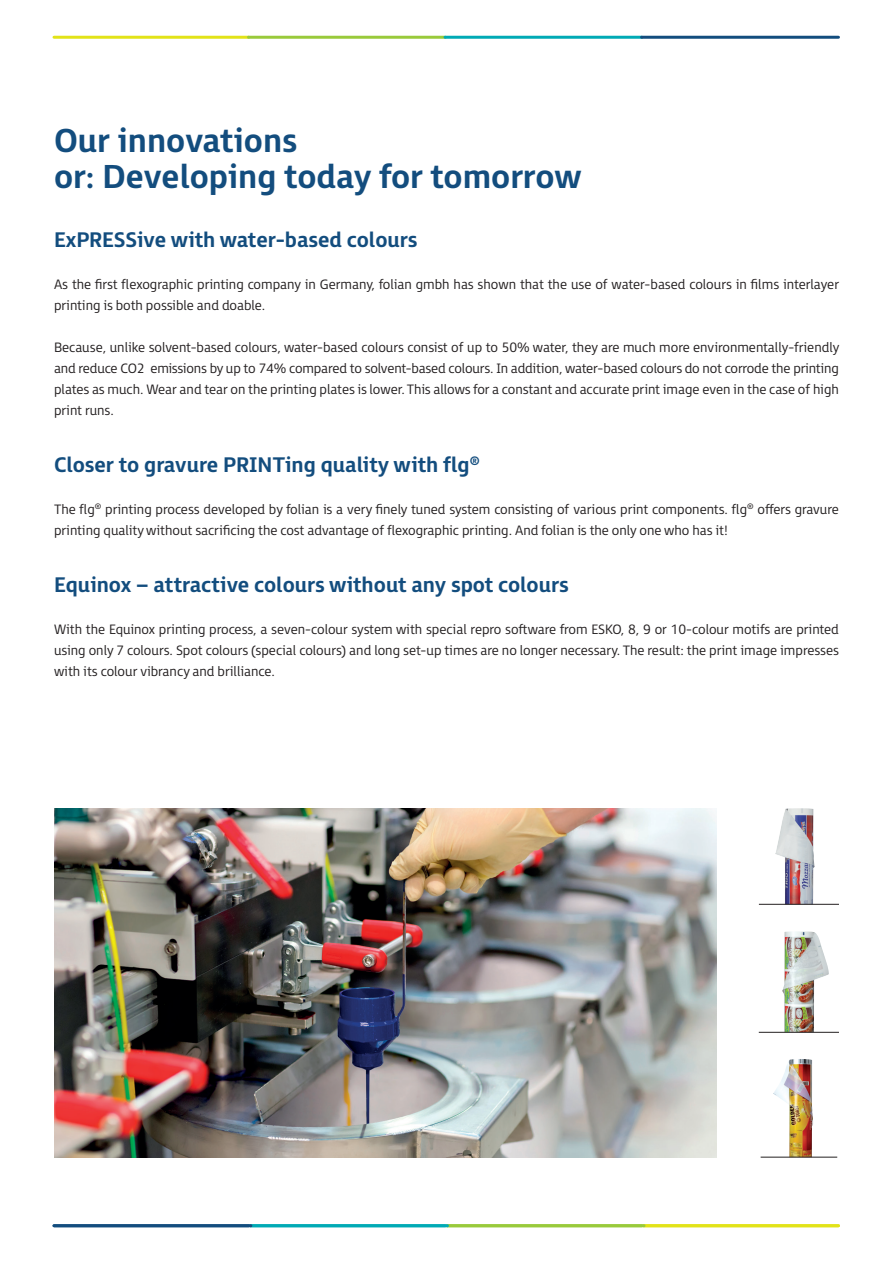
<style>
.page{position:relative;width:893px;height:1263px;background:#fff}
.page>*{position:absolute;margin:0;border:0;box-sizing:border-box;transform-origin:0 0}
.t1{font:700 33px/36px "FS Millbank";color:#134d7e}
.t2{font:700 21px "FS Millbank";color:#134d7e}
.t3{font:300 13.5px/21px "FS Millbank";color:#231f20}
</style>
<div class="page">
<img style="left:775px;top:808px;width:39px;height:96px">
<hr style="left:759px;top:904px;width:80px;height:1px;background:#231f20">
<img style="left:782px;top:931px;width:47px;height:101px">
<hr style="left:759px;top:1032px;width:80px;height:1px;background:#231f20">
<img style="left:773px;top:1059px;width:41px;height:98px">
<hr style="left:761px;top:1157px;width:76px;height:1px;background:#231f20">
<img style="left:54px;top:808px;width:662px;height:349px">
<hr style="left:54px;top:36px;width:195px;height:3px;background:#e2e318">
<hr style="left:248px;top:36px;width:197px;height:3px;background:#99ca3b">
<hr style="left:445px;top:36px;width:197px;height:3px;background:#00aab5">
<hr style="left:642px;top:36px;width:196px;height:3px;background:#134d7e">
<hr style="left:644px;top:1224px;width:194px;height:3px;background:#e2e318">
<hr style="left:447px;top:1224px;width:197px;height:3px;background:#99ca3b">
<hr style="left:251px;top:1224px;width:196px;height:3px;background:#00aab5">
<hr style="left:54px;top:1224px;width:197px;height:3px;background:#134d7e">
<h1 class="t1" style="left:54px;top:119px;width:529px">Our innovations<br>or: Developing today for tomorrow</h1>
<h2 class="t2" style="left:54px;top:222px;width:365px">ExPRESSive with water-based colours</h2>
<p class="t3" style="left:54px;top:272px;width:786px">As the first flexographic printing company in Germany, folian gmbh has shown that the use of water-based colours in films interlayer printing is both possible and doable.</p>
<p class="t3" style="left:54px;top:335px;width:787px;text-align:justify">Because, unlike solvent-based colours, water-based colours consist of up to 50% water, they are much more environmentally-friendly and reduce CO2 emissions by up to 74% compared to solvent-based colours. In addition, water-based colours do not corrode the printing plates as much. Wear and tear on the printing plates is lower. This allows for a constant and accurate print image even in the case of high print runs.</p>
<h2 class="t2" style="left:54px;top:447px;width:427px">Closer to gravure PRINTing quality with flg<sup>®</sup></h2>
<p class="t3" style="left:54px;top:497px;width:786px">The flg<sup>®</sup> printing process developed by folian is a very finely tuned system consisting of various print components. flg<sup>®</sup> offers gravure printing quality without sacrificing the cost advantage of flexographic printing. And folian is the only one who has it!</p>
<h2 class="t2" style="left:54px;top:567px;width:516px">Equinox – attractive colours without any spot colours</h2>
<p class="t3" style="left:54px;top:617px;width:786px;text-align:justify">With the Equinox printing process, a seven-colour system with special repro software from ESKO, 8, 9 or 10-colour motifs are printed using only 7 colours. Spot colours (special colours) and long set-up times are no longer necessary. The result: the print image impresses with its colour vibrancy and brilliance.</p>
</div>
